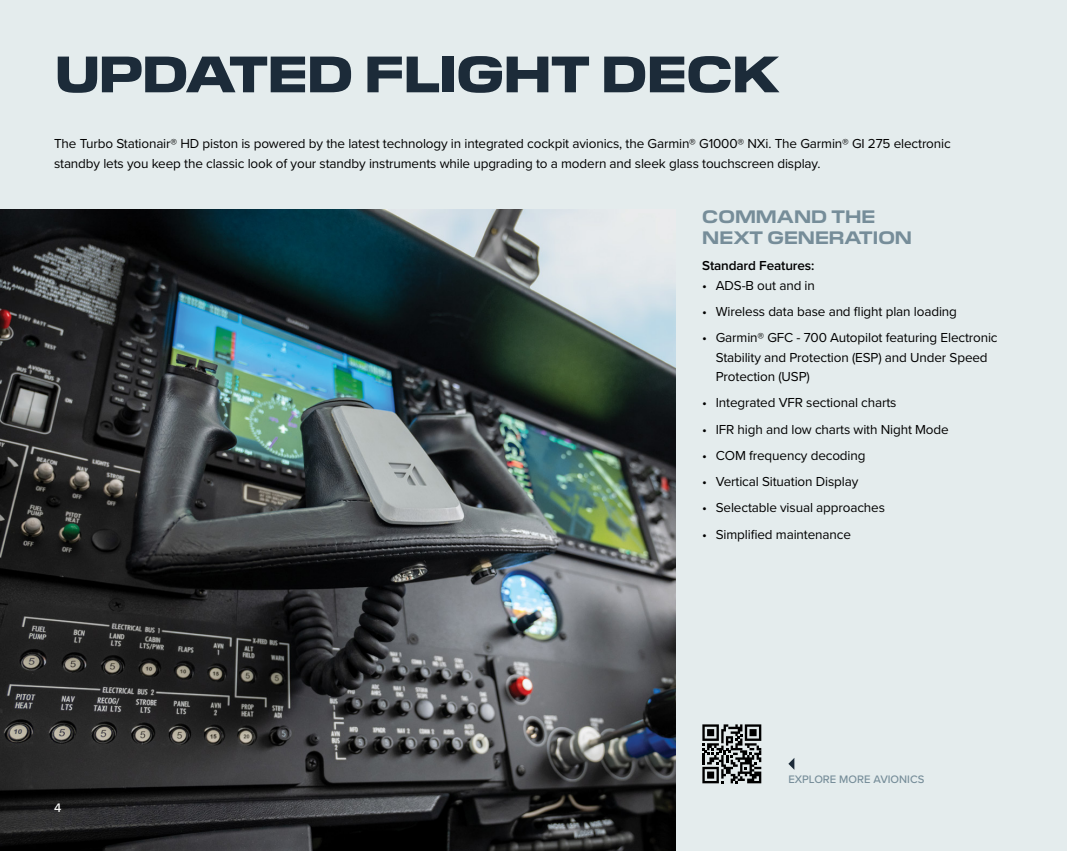
<style>
.page{position:relative;width:1067px;height:851px;background:#fff}
.page>*{position:absolute;margin:0;border:0;box-sizing:border-box;transform-origin:0 0}
.t1{font:800 51px "Pilat Wide";color:#1c2b39}
.t2{font:700 18px/21px "Pilat Wide";color:#768d99}
.t3{font:13.5px/19.5px "Proxima Nova";letter-spacing:-.01em;color:#000}
.t4{font:600 13.5px "Proxima Nova";letter-spacing:-.01em;color:#000}
.t5{font:500 12.75px "Proxima Nova";color:#fff}
.t6{font:500 11.25px "Proxima Nova";color:#768d99}
</style>
<div class="page">
<div style="left:0;top:0;width:1066px;height:850px;background:#e4eced"></div>
<img style="left:0;top:209px;width:675px;height:641px">
<svg style="left:702px;top:724px;width:59px;height:59px"></svg>
<svg style="left:788px;top:758px;width:6px;height:11px"></svg>
<h1 class="t1" style="left:56px;top:37px;width:725px">UPDATED FLIGHT DECK</h1>
<p class="t3" style="left:54px;top:133px;width:898px">The Turbo Stationair® HD piston is powered by the latest technology in integrated cockpit avionics, the Garmin® G1000® NXi. The Garmin® GI 275 electronic standby lets you keep the classic look of your standby instruments while upgrading to a modern and sleek glass touchscreen display.</p>
<h2 class="t2" style="left:702px;top:204px;width:211px">COMMAND THE<br>NEXT GENERATION</h2>
<p class="t4" style="left:702px;top:255px;width:113px">Standard Features:</p>
<p class="t3" style="left:702px;top:275px;width:114px">• ADS-B out and in</p>
<p class="t3" style="left:702px;top:301px;width:256px">• Wireless data base and flight plan loading</p>
<p class="t3" style="left:716px;top:327px;width:283px;text-indent:-14px">• Garmin® GFC - 700 Autopilot featuring Electronic<br>Stability and Protection (ESP) and Under Speed<br>Protection (USP)</p>
<p class="t3" style="left:702px;top:392px;width:196px">• Integrated VFR sectional charts</p>
<p class="t3" style="left:702px;top:419px;width:248px">• IFR high and low charts with Night Mode</p>
<p class="t3" style="left:702px;top:445px;width:165px">• COM frequency decoding</p>
<p class="t3" style="left:702px;top:471px;width:157px">• Vertical Situation Display</p>
<p class="t3" style="left:702px;top:497px;width:184px">• Selectable visual approaches</p>
<p class="t3" style="left:702px;top:524px;width:150px">• Simplified maintenance</p>
<p class="t5" style="left:54px;top:798px;width:9px">4</p>
<p class="t6" style="left:788px;top:770px;width:137px">EXPLORE MORE AVIONICS</p>
</div>
